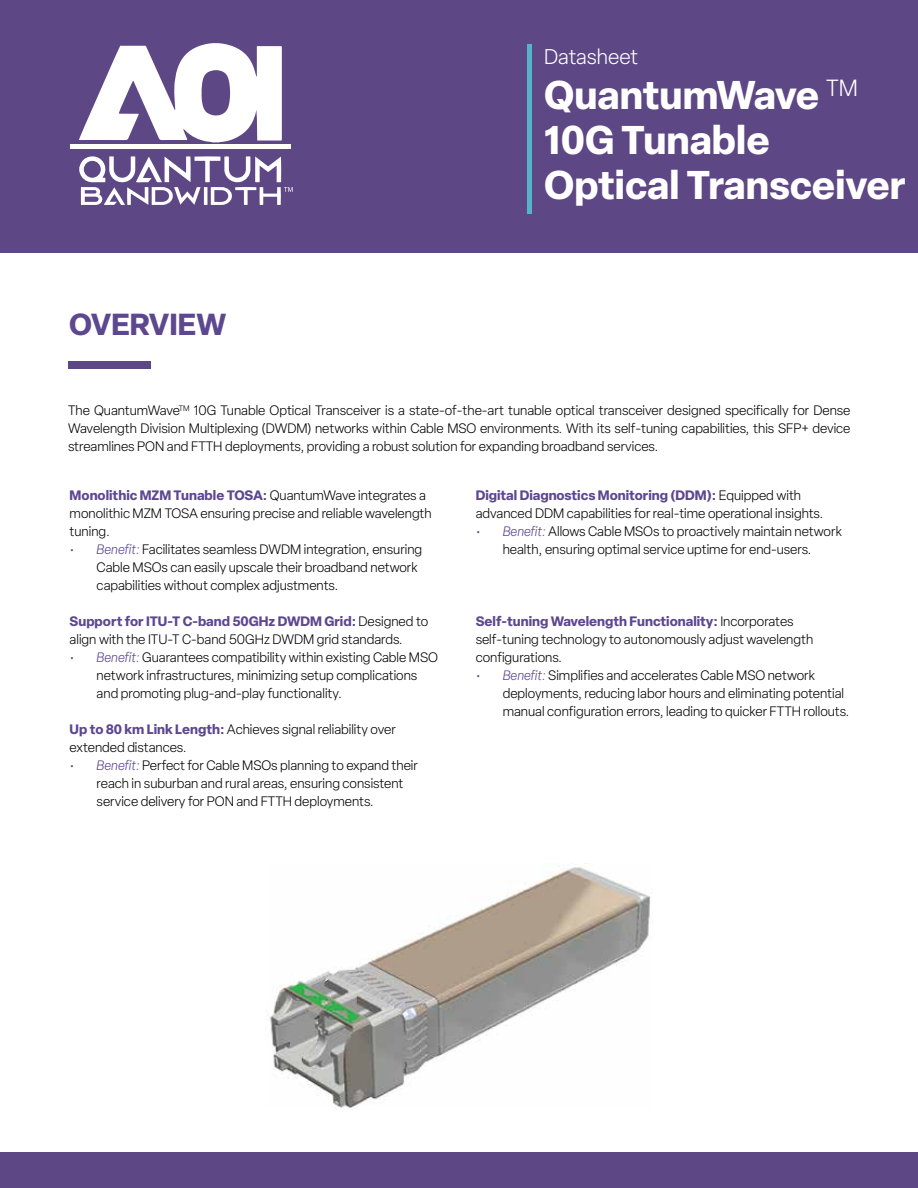
<style>
.page{position:relative;width:918px;height:1188px;background:#fff}
.page>*{position:absolute;margin:0;border:0;box-sizing:border-box;transform-origin:0 0}
.t1{font:700 39.6px/45px "Elza";color:#fff}
.t2{font:700 30px "Elza";color:#5d478f}
.t3{font:300 21px "Elza";color:#fff}
.t4{font:300 13.5px/18px "Elza";color:#000}
.s1{font-weight:700;color:#5d478f}
.s2{font-style:italic;color:#5d478f}
</style>
<div class="page">
<div style="left:0;top:0;width:918px;height:253px;background:#5e4785"></div>
<hr style="left:528px;top:44px;width:4px;height:170px;background:#57b3c9">
<div style="left:68px;top:361px;width:83px;height:8px;background:#5e4785"></div>
<img style="left:265px;top:867px;width:386px;height:241px">
<img style="left:317px;top:972px;width:79px;height:48px">
<img style="left:292px;top:981px;width:76px;height:71px">
<div style="left:0;top:1152px;width:918px;height:36px;background:#5e4785"></div>
<svg style="left:79px;top:156px;width:214px;height:49px"></svg>
<svg style="left:79px;top:43px;width:203px;height:99px"></svg>
<div style="left:70px;top:144px;width:221px;height:5px;background:#fff"></div>
<h2 class="t2" style="left:69px;top:302px;width:159px">OVERVIEW</h2>
<h3 class="t3" style="left:544px;top:43px;width:95px">Datasheet</h3>
<h1 class="t1" style="left:544px;top:72px;width:363px">QuantumWave <sup>TM<br></sup>10G Tunable<br>Optical Transceiver</h1>
<p class="t4" style="left:68px;top:402px;width:784px;text-align:justify">The QuantumWave<sup>TM</sup> 10G Tunable Optical Transceiver is a state-of-the-art tunable optical transceiver designed specifically for Dense Wavelength Division Multiplexing (DWDM) networks within Cable MSO environments. With its self-tuning capabilities, this SFP+ device streamlines PON and FTTH deployments, providing a robust solution for expanding broadband services.</p>
<p class="t4" style="left:70px;top:486px;width:364px"><span class="s1">Monolithic MZM Tunable TOSA:</span> QuantumWave integrates a monolithic MZM TOSA ensuring precise and reliable wavelength tuning.</p>
<p class="t4" style="left:97px;top:540px;width:327px;text-indent:-27px"><span class="s2">• Benefit:</span> Facilitates seamless DWDM integration, ensuring<br>Cable MSOs can easily upscale their broadband network capabilities without complex adjustments.</p>
<p class="t4" style="left:70px;top:612px;width:360px"><span class="s1">Support for ITU-T C-band 50GHz DWDM Grid:</span> Designed to align with the ITU-T C-band 50GHz DWDM grid standards.</p>
<p class="t4" style="left:97px;top:648px;width:343px;text-indent:-27px"><span class="s2">• Benefit:</span> Guarantees compatibility within existing Cable MSO network infrastructures, minimizing setup complications and promoting plug-and-play functionality.</p>
<p class="t4" style="left:70px;top:720px;width:328px"><span class="s1">Up to 80 km Link Length:</span> Achieves signal reliability over extended distances.</p>
<p class="t4" style="left:97px;top:756px;width:323px;text-indent:-27px"><span class="s2">• Benefit:</span> Perfect for Cable MSOs planning to expand their reach in suburban and rural areas, ensuring consistent service delivery for PON and FTTH deployments.</p>
<p class="t4" style="left:476px;top:486px;width:349px"><span class="s1">Digital Diagnostics Monitoring (DDM):</span> Equipped with advanced DDM capabilities for real-time operational insights.</p>
<p class="t4" style="left:476px;top:522px;width:368px;text-align:center"><span class="s2">• Benefit:</span> Allows Cable MSOs to proactively maintain network health, ensuring optimal service uptime for end-users.</p>
<p class="t4" style="left:476px;top:612px;width:339px"><span class="s1">Self-tuning Wavelength Functionality:</span> Incorporates self-tuning technology to autonomously adjust wavelength configurations.</p>
<p class="t4" style="left:503px;top:666px;width:348px;text-indent:-27px"><span class="s2">• Benefit:</span> Simplifies and accelerates Cable MSO network deployments, reducing labor hours and eliminating potential manual configuration errors, leading to quicker FTTH rollouts.</p>
</div>
